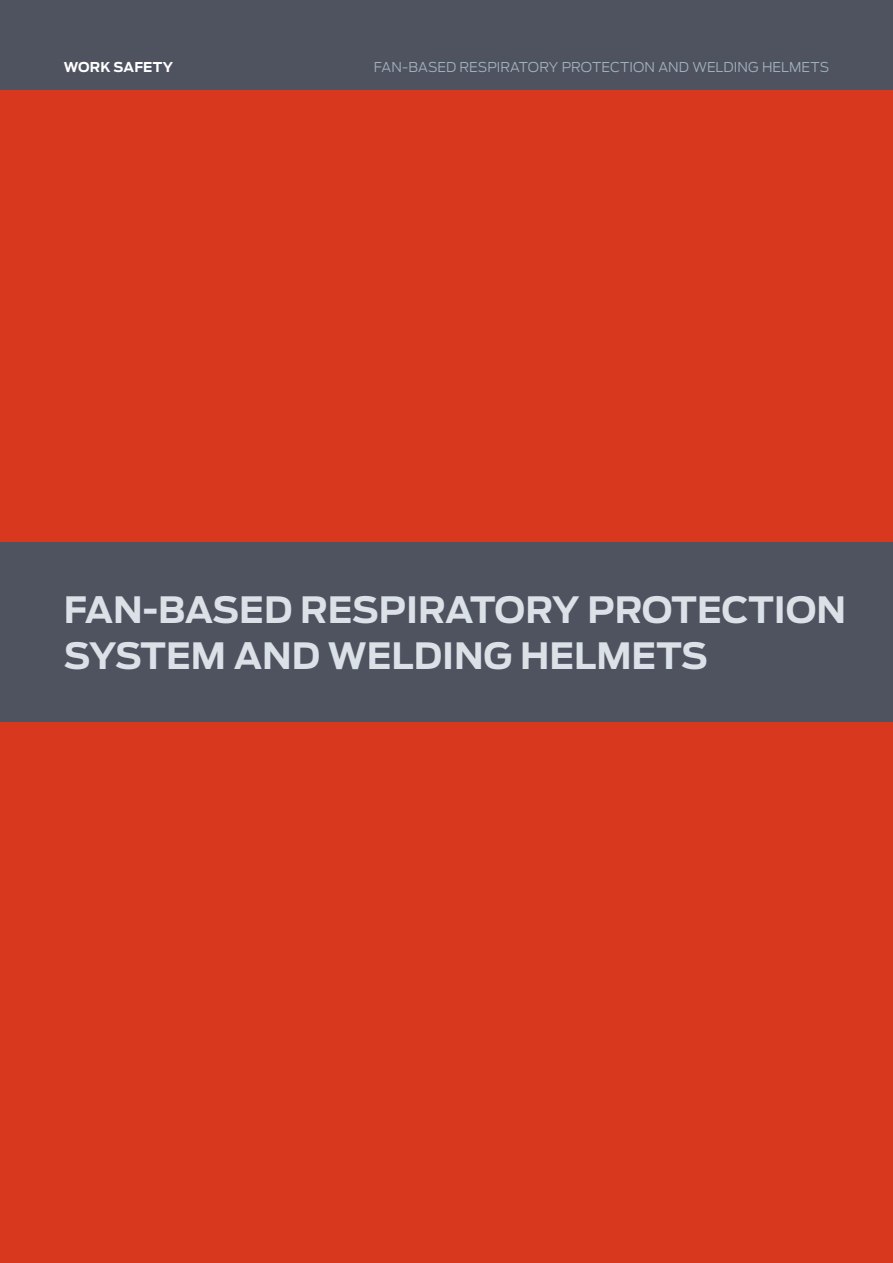
<style>
.page{position:relative;width:893px;height:1263px;background:#fff}
.page>*{position:absolute;margin:0;border:0;box-sizing:border-box;transform-origin:0 0}
.t1{font:700 36px/45px "Antenna";color:#dae1e7}
.t2{font:300 13.5px "Antenna";letter-spacing:.005em;color:#a1b1bd}
.t3{font:700 13.5px "Antenna";letter-spacing:.005em;color:#fff}
</style>
<div class="page">
<div style="left:0;top:0;width:893px;height:90px;background:#4f5360"></div>
<div style="left:0;top:90px;width:893px;height:1173px;background:#d8381e"></div>
<div style="left:0;top:542px;width:893px;height:179px;background:#4f5360"></div>
<p class="t3" style="left:64px;top:57px;width:111px">WORK SAFETY</p>
<p class="t2" style="left:374px;top:58px;width:457px">FAN-BASED RESPIRATORY PROTECTION AND WELDING HELMETS</p>
<p class="t1" style="left:64px;top:587px;width:784px">FAN-BASED RESPIRATORY PROTECTION<br>SYSTEM AND WELDING HELMETS</p>
</div>
